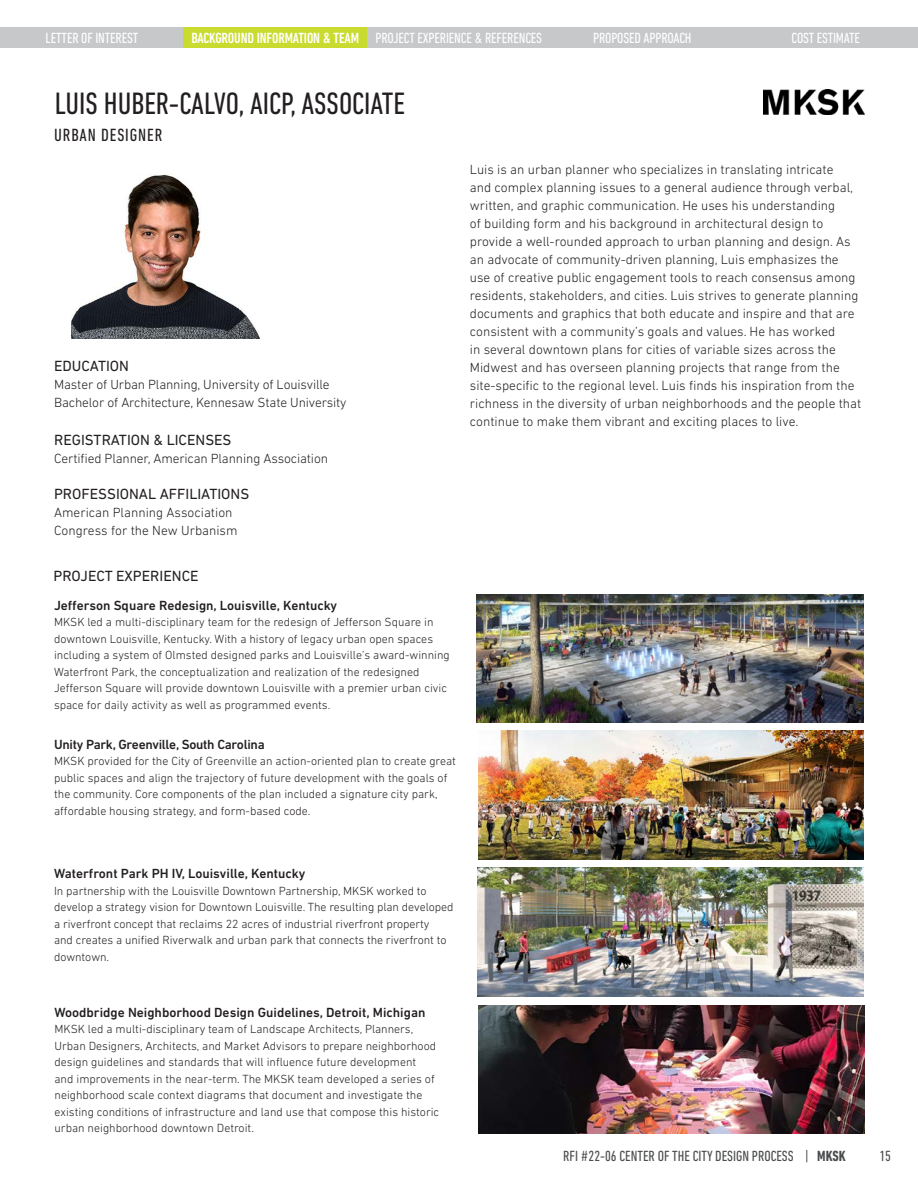
<style>
.page{position:relative;width:918px;height:1188px;background:#fff}
.page>*{position:absolute;margin:0;border:0;box-sizing:border-box;transform-origin:0 0}
.Headlines{font:condensed 31.5px "DIN Next LT Pro";color:#231f20}
.Headlines-2{font:condensed 18px "DIN Next LT Pro";letter-spacing:.05em;color:#231f20}
.t1{font:condensed 15px "DIN Next LT Pro";letter-spacing:-.01em;color:#fff}
.t2{font:15px "DIN Next LT Pro";color:#231f20}
.t3{font:condensed 15px "DIN Next LT Pro";color:#4b4c4d}
.Body_Copy_Grey_85{font:300 13.5px/18px "DIN Next LT Pro";color:#231f20}
.t4{font:500 13.5px "DIN Next LT Pro";color:#231f20}
.t5{font:500 13.5px "DIN Next LT Pro";letter-spacing:-.02em;color:#231f20}
.t6{font:300 12px/16.5px "DIN Next LT Pro";color:#231f20}
.s1{font-weight:500}
.s2{font-weight:700}
</style>
<div class="page">
<div style="left:0;top:27px;width:184px;height:20px;background:#c7c8ca"></div>
<div style="left:183px;top:27px;width:184px;height:20px;background:#cadb2f"></div>
<div style="left:367px;top:27px;width:184px;height:20px;background:#c7c8ca"></div>
<div style="left:550px;top:27px;width:184px;height:20px;background:#c7c8ca"></div>
<div style="left:734px;top:27px;width:184px;height:20px;background:#c7c8ca"></div>
<img style="left:71px;top:174px;width:189px;height:164px">
<img style="left:763px;top:90px;width:101px;height:24px">
<img style="left:479px;top:1005px;width:385px;height:129px">
<img style="left:479px;top:731px;width:385px;height:129px">
<img style="left:477px;top:868px;width:387px;height:129px">
<img style="left:477px;top:594px;width:387px;height:129px">
<p class="t1" style="left:46px;top:29px;width:94px">LETTER OF INTEREST</p>
<p class="t1" style="left:191px;top:29px;width:352px"><span class="s1">BACKGROUND INFORMATION &amp; TEAM</span> PROJECT EXPERIENCE &amp; REFERENCES</p>
<p class="t1" style="left:593px;top:29px;width:100px">PROPOSED APPROACH</p>
<p class="t1" style="left:792px;top:29px;width:70px">COST ESTIMATE</p>
<p class="Headlines" style="left:55px;top:86px;width:352px">LUIS HUBER-CALVO, AICP, ASSOCIATE</p>
<p class="Headlines-2" style="left:54px;top:124px;width:110px">URBAN DESIGNER</p>
<p class="t2" style="left:54px;top:358px;width:76px">EDUCATION</p>
<p class="Body_Copy_Grey_85" style="left:54px;top:376px;width:277px">Master of Urban Planning, University of Louisville</p>
<p class="Body_Copy_Grey_85" style="left:54px;top:394px;width:294px">Bachelor of Architecture, Kennesaw State University</p>
<p class="t2" style="left:54px;top:431px;width:179px">REGISTRATION &amp; LICENSES</p>
<p class="Body_Copy_Grey_85" style="left:54px;top:449px;width:275px">Certified Planner, American Planning Association</p>
<p class="t2" style="left:54px;top:485px;width:197px">PROFESSIONAL AFFILIATIONS</p>
<p class="Body_Copy_Grey_85" style="left:54px;top:503px;width:185px">American Planning Association<br>Congress for the New Urbanism</p>
<p class="t2" style="left:53px;top:567px;width:147px">PROJECT EXPERIENCE</p>
<p class="t4" style="left:54px;top:597px;width:285px">Jefferson Square Redesign, Louisville, Kentucky</p>
<p class="t6" style="left:54px;top:614px;width:397px">MKSK led a multi-disciplinary team for the redesign of Jefferson Square in downtown Louisville, Kentucky. With a history of legacy urban open spaces including a system of Olmsted designed parks and Louisville’s award-winning Waterfront Park, the conceptualization and realization of the redesigned Jefferson Square will provide downtown Louisville with a premier urban civic space for daily activity as well as programmed events.</p>
<p class="t5" style="left:54px;top:736px;width:212px">Unity Park, Greenville, South Carolina</p>
<p class="t6" style="left:54px;top:753px;width:403px">MKSK provided for the City of Greenville an action-oriented plan to create great public spaces and align the trajectory of future development with the goals of the community. Core components of the plan included a signature city park, affordable housing strategy, and form-based code.</p>
<p class="Body_Copy_Grey_85" style="left:470px;top:160px;width:393px">Luis is an urban planner who specializes in translating intricate<br>and complex planning issues to a general audience through verbal, written, and graphic communication. He uses his understanding<br>of building form and his background in architectural design to provide a well-rounded approach to urban planning and design. As an advocate of community-driven planning, Luis emphasizes the use of creative public engagement tools to reach consensus among residents, stakeholders, and cities. Luis strives to generate planning documents and graphics that both educate and inspire and that are consistent with a community’s goals and values. He has worked<br>in several downtown plans for cities of variable sizes across the Midwest and has overseen planning projects that range from the site-specific to the regional level. Luis finds his inspiration from the richness in the diversity of urban neighborhoods and the people that continue to make them vibrant and exciting places to live.</p>
<p class="t4" style="left:54px;top:866px;width:253px">Waterfront Park PH IV, Louisville, Kentucky</p>
<p class="t6" style="left:54px;top:882px;width:401px">In partnership with the Louisville Downtown Partnership, MKSK worked to develop a strategy vision for Downtown Louisville. The resulting plan developed a riverfront concept that reclaims 22 acres of industrial riverfront property<br>and creates a unified Riverwalk and urban park that connects the riverfront to downtown.</p>
<p class="t4" style="left:55px;top:1004px;width:372px">Woodbridge Neighborhood Design Guidelines, Detroit, Michigan</p>
<p class="t6" style="left:55px;top:1021px;width:386px">MKSK led a multi-disciplinary team of Landscape Architects, Planners, Urban Designers, Architects, and Market Advisors to prepare neighborhood design guidelines and standards that will influence future development<br>and improvements in the near-term. The MKSK team developed a series of neighborhood scale context diagrams that document and investigate the existing conditions of infrastructure and land use that compose this historic urban neighborhood downtown Detroit.</p>
<p class="t3" style="left:563px;top:1147px;width:284px">RFI #22-06 CENTER OF THE CITY DESIGN PROCESS | <span class="s2">MKSK</span></p>
<p class="t3" style="left:879px;top:1147px;width:13px">15</p>
</div>
